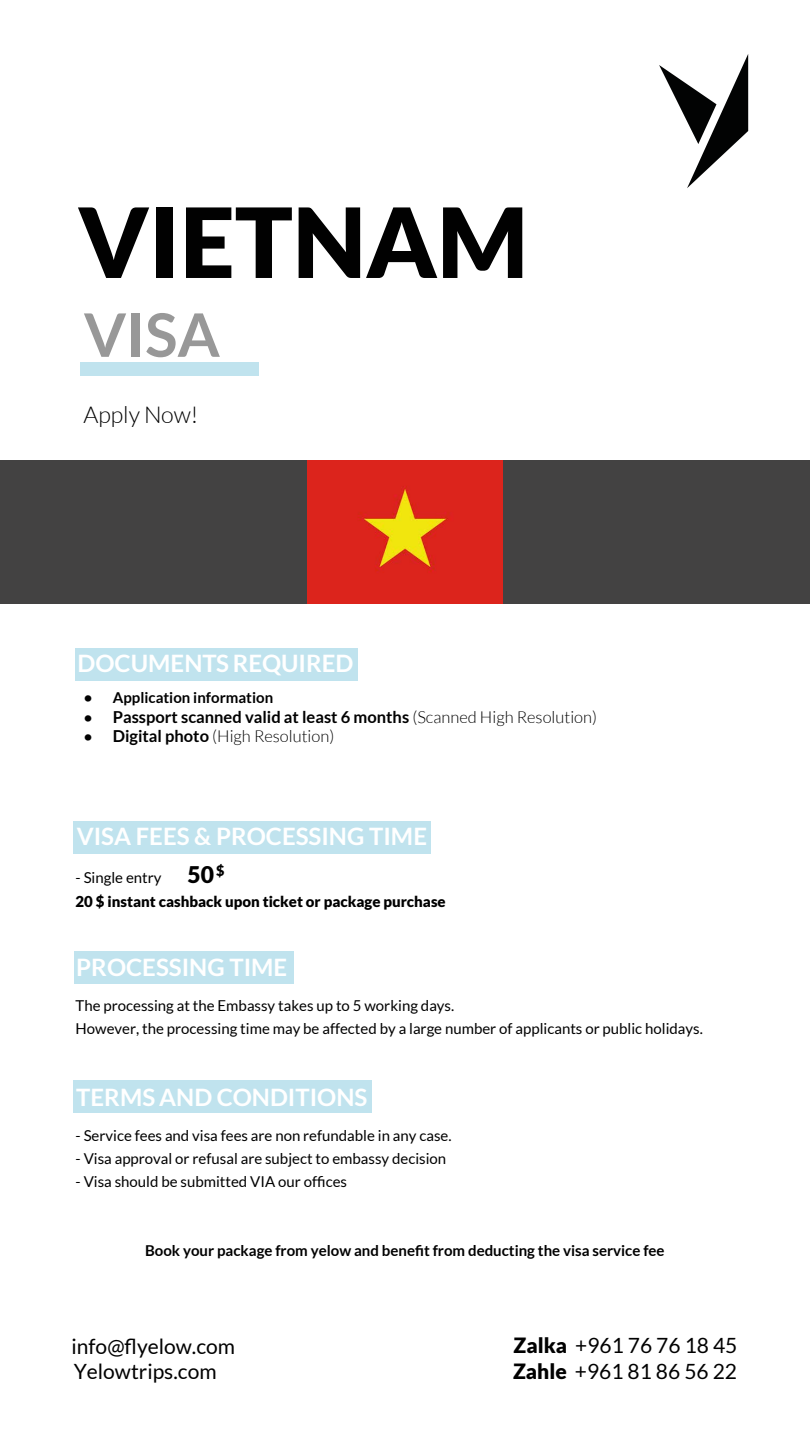
<style>
.page{position:relative;width:810px;height:1434px;background:#fff}
.page>*{position:absolute;margin:0;border:0;box-sizing:border-box;transform-origin:0 0}
.t1{font:900 96.75px "Lato";color:#010101}
.t2{font:700 60px "Lato";color:#989898}
.t3{font:700 24px "Lato";color:#fff}
.t4{font:300 23.25px "Lato";color:#010101}
.t5{font:900 22.95px "Lato";color:#010101}
.t6{font:21px/25.2px "Lato";color:#010101}
.t7{font:700 16.5px "Lato";color:#010101}
.t8{font:300 16.5px "Lato";color:#010101}
.t9{font:15px/23.2px "Lato";color:#010101}
.t10{font:700 15px "Lato";color:#010101}
.t11{font:900 15px "Lato";color:#010101}
.s1{font-size:15px}
.s2{font-weight:300}
.s3{font-weight:700;font-size:15px}
.s4{font-weight:700}
.s5{font-weight:900}
</style>
<div class="page">
<div style="left:74px;top:821px;width:357px;height:32px;background:#c0e3ee"></div>
<svg style="left:659px;top:54px;width:89px;height:134px"></svg>
<div style="left:81px;top:363px;width:178px;height:13px;background:#c0e3ee"></div>
<div style="left:75px;top:647px;width:283px;height:33px;background:#c0e3ee"></div>
<div style="left:74px;top:1080px;width:298px;height:33px;background:#c0e3ee"></div>
<div style="left:1px;top:460px;width:809px;height:143px;background:#434242"></div>
<div style="left:74px;top:950px;width:219px;height:33px;background:#c0e3ee"></div>
<img style="left:308px;top:460px;width:195px;height:143px">
<h1 class="t1" style="left:78px;top:186px;width:452px">VIETNAM</h1>
<h2 class="t2" style="left:84px;top:300px;width:138px">VISA</h2>
<h3 class="t4" style="left:83px;top:402px;width:116px">Apply Now!</h3>
<h3 class="t3" style="left:78px;top:649px;width:278px">DOCUMENTS REQUIRED</h3>
<p class="t10" style="left:84px;top:688px;width:191px">• Application information</p>
<p class="t7" style="left:84px;top:707px;width:515px"><span class="s1">•</span> Passport scanned valid at least 6 months <span class="s2">(Scanned High Resolution)</span></p>
<p class="t8" style="left:84px;top:727px;width:252px"><span class="s3">•</span> <span class="s4">Digital photo</span> (High Resolution)</p>
<h3 class="t3" style="left:77px;top:822px;width:352px">VISA FEES &amp; PROCESSING TIME</h3>
<p class="t9" style="left:76px;top:865px;width:88px">- Single entry</p>
<h3 class="t5" style="left:187px;top:861px;width:39px">50<sup>$</sup></h3>
<p class="t11" style="left:76px;top:893px;width:372px">20 $ instant cashback upon ticket or package purchase</p>
<h3 class="t3" style="left:76px;top:953px;width:212px">PROCESSING TIME</h3>
<p class="t9" style="left:76px;top:993px;width:629px">The processing at the Embassy takes up to 5 working days.<br>However, the processing time may be affected by a large number of applicants or public holidays.</p>
<h3 class="t3" style="left:76px;top:1083px;width:293px">TERMS AND CONDITIONS</h3>
<p class="t9" style="left:76px;top:1123px;width:378px">- Service fees and visa fees are non refundable in any case.</p>
<p class="t9" style="left:76px;top:1146px;width:372px">- Visa approval or refusal are subject to embassy decision</p>
<p class="t9" style="left:76px;top:1169px;width:273px">- Visa should be submitted VIA our offices</p>
<p class="t10" style="left:145px;top:1241px;width:521px">Book your package from yelow and benefit from deducting the visa service fee</p>
<h3 class="t6" style="left:72px;top:1333px;width:165px">info@flyelow.com<br>Yelowtrips.com</h3>
<h3 class="t6" style="left:513px;top:1332px;width:226px"><span class="s5">Zalka</span> +961 76 76 18 45<br><span class="s5">Zahle</span> +961 81 86 56 22</h3>
</div>
